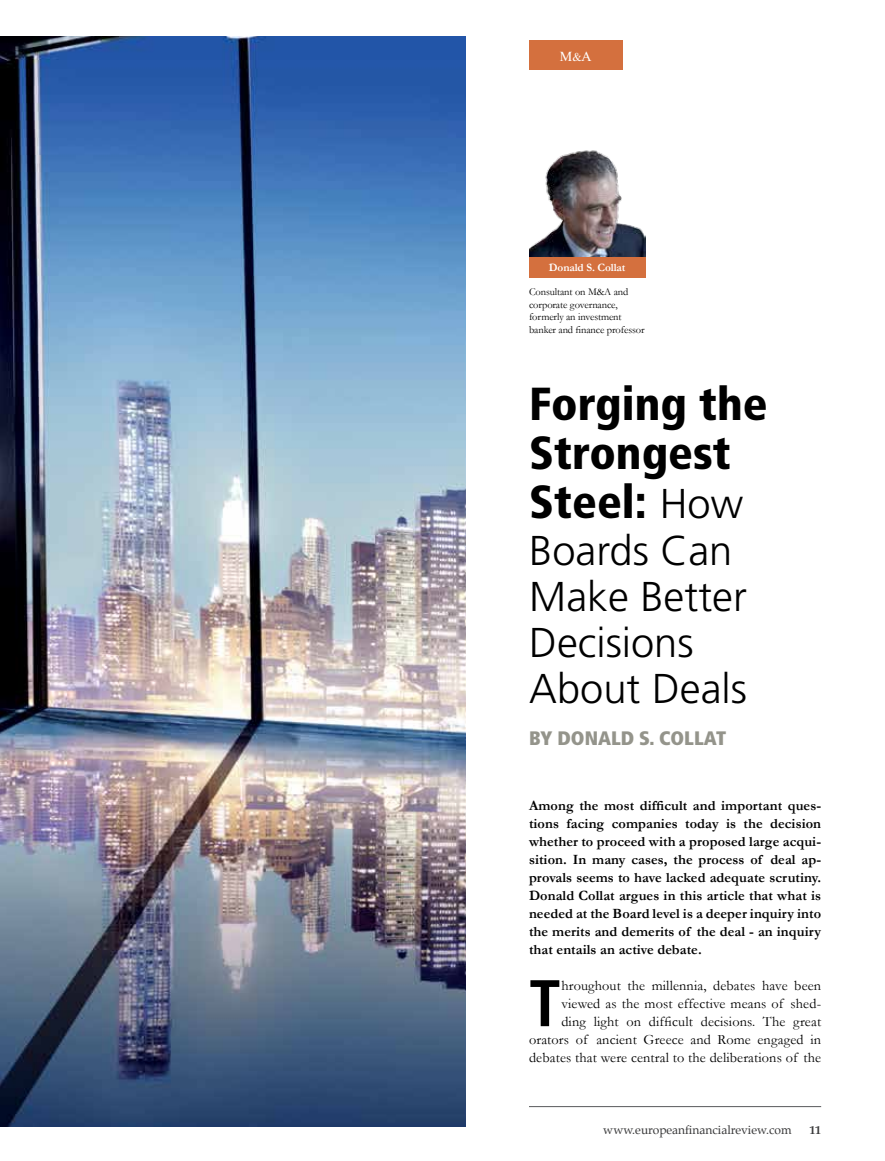
<style>
.page{position:relative;width:885px;height:1161px;background:#fff}
.page>*{position:absolute;margin:0;border:0;box-sizing:border-box;transform-origin:0 0}
.t1{font:700 condensed 65.85px "Frutiger";color:#000}
.t2{font:900 condensed 46.35px/49.3px "Frutiger";color:#000}
.t3{font:300 41.7px/46.3px "Frutiger";color:#000}
.t4{font:900 condensed 19.5px "Frutiger";color:#94948b}
.t5{font:700 14.25px/18px "Garamond";letter-spacing:.005em;color:#000;text-align:justify}
.t6{font:14.25px/18px "Garamond";letter-spacing:.01em;color:#000;text-align:right}
.t7{font:500 13.5px "Magazine MF";color:#fff}
.t8{font:12px "Palatino";color:#383839}
.t9{font:700 12px "Palatino";color:#383839}
.t10{font:700 11.25px "Garamond";letter-spacing:-.01em;color:#fff}
.t11{font:10.5px/12.6px "Garamond";letter-spacing:-.01em;color:#000}
.s1{font-weight:300;font-stretch:normal;font-size:41.7px}
</style>
<div class="page">
<hr style="left:64px;top:1106px;width:757px;height:1px;background:#58595b">
<div style="left:465px;top:1084px;width:64px;height:66px;background:#fff"></div>
<div style="left:529px;top:252px;width:116px;height:26px;background:#d4703e"></div>
<img style="left:529px;top:150px;width:116px;height:107px">
<div style="left:529px;top:40px;width:93px;height:30px;background:#d4703e"></div>
<img style="left:0;top:36px;width:465px;height:1090px">
<p class="t7" style="left:559px;top:49px;width:33px">M&amp;A</p>
<p class="t10" style="left:549px;top:260px;width:78px">Donald S. Collat</p>
<p class="t11" style="left:529px;top:285px;width:117px">Consultant on M&amp;A and corporate governance, formerly an investment banker and finance professor</p>
<h2 class="t2" style="left:529px;top:379px;width:240px">Forging the<br>Strongest<br>Steel: <span class="s1">How</span></h2>
<h3 class="t3" style="left:529px;top:528px;width:219px">Boards Can<br>Make Better<br>Decisions<br>About Deals</h3>
<h3 class="t4" style="left:529px;top:727px;width:199px">BY DONALD S. COLLAT</h3>
<p class="t5" style="left:529px;top:796px;width:293px">Among the most difficult and important ques&shy;tions facing companies today is the decision whether to proceed with a proposed large acqui&shy;sition. In many cases, the process of deal ap&shy;provals seems to have lacked adequate scrutiny.<br>Donald Collat argues in this article that what is needed at the Board level is a deeper inquiry into the merits and demerits of the deal - an inquiry that entails an active debate.</p>
<h1 class="t1" style="left:529px;top:964px;width:33px">T</h1>
<p class="t6" style="left:529px;top:976px;width:293px">hroughout the millennia, debates have been viewed as the most effective means of shed-<br>ding light on difficult decisions. The great orators of ancient Greece and Rome engaged in debates that were central to the deliberations of the</p>
<p class="t8" style="left:603px;top:1120px;width:190px">www.europeanfinancialreview.com</p>
<p class="t9" style="left:809px;top:1120px;width:13px">11</p>
</div>
